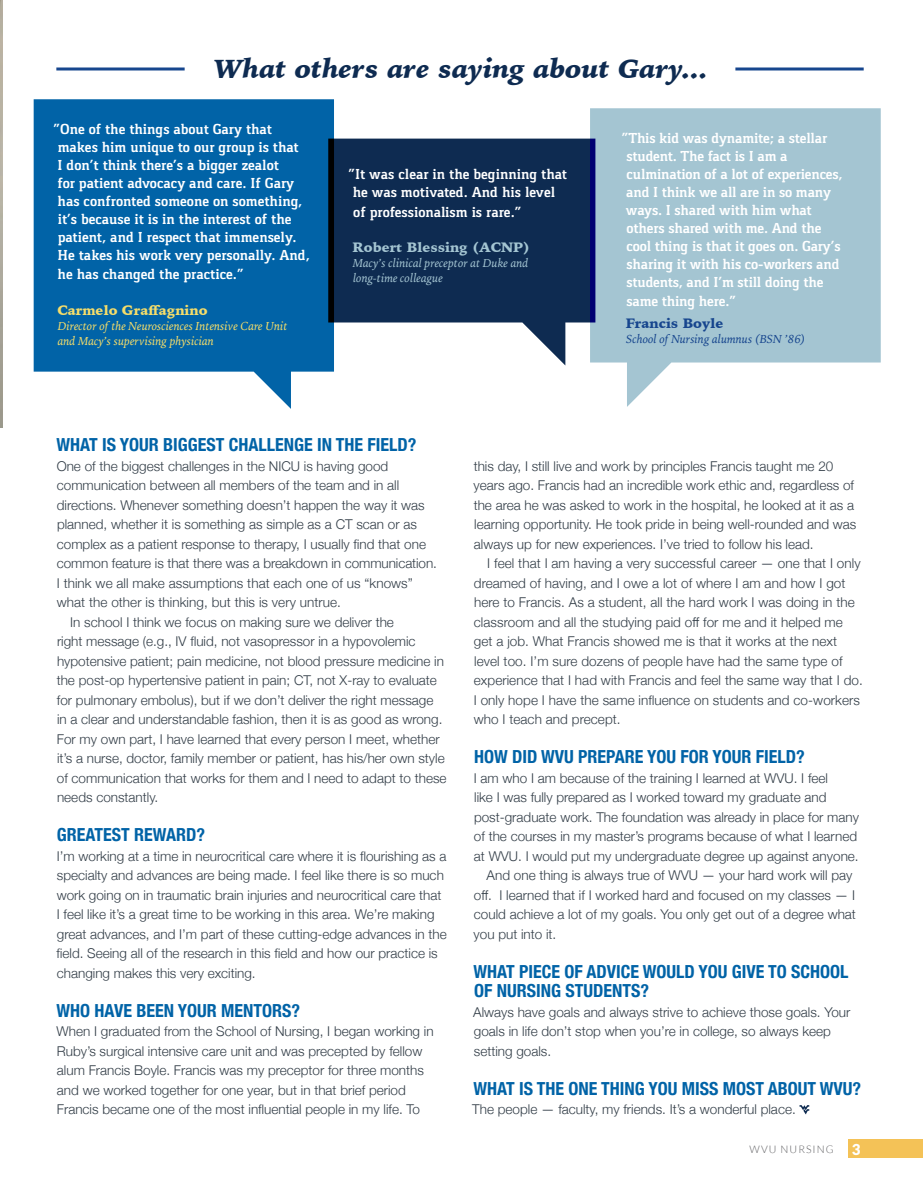
<style>
.page{position:relative;width:923px;height:1197px;background:#fff}
.page>*{position:absolute;margin:0;border:0;box-sizing:border-box;transform-origin:0 0}
.t1{font:italic 900 27px "Iowan Old Style";color:#0e2b51}
.t2{font:700 condensed 18px/19.5px "Helvetica Neue";color:#0163a7}
.t3{font:700 15px/18px "Gaspar";color:#fff}
.t4{font:300 13.5px/19.5px "Helvetica Neue";color:#323d47}
.t5{font:900 13.5px "Iowan Old Style";color:#a4c5d2}
.t6{font:900 13.5px "Iowan Old Style";color:#f5dd6a}
.t7{font:900 13.5px "Iowan Old Style";color:#17468e}
.t8{font:italic 12px/15px "Iowan Old Style";color:#f5dd6a}
.t9{font:italic 12px/15px "Iowan Old Style";color:#a4c5d2}
.t10{font:italic 12px "Iowan Old Style";color:#17468e}
.t11{font:300 10.5px "Lato";letter-spacing:.1em;color:#5f5f62}
.s1{font-weight:900;font-size:15px;color:#fff}
</style>
<div class="page">
<div style="left:848px;top:1139px;width:75px;height:19px;background:#f4c257"></div>
<svg style="left:34px;top:99px;width:300px;height:310px;background:#1e74b1"></svg>
<svg style="left:590px;top:108px;width:290px;height:299px;background:#b0cdd8"></svg>
<svg style="left:799px;top:1105px;width:10px;height:10px"></svg>
<svg style="left:328px;top:139px;width:267px;height:227px;fill:#0e2b51"></svg>
<hr style="left:56px;top:68px;width:129px;height:2px;background:#17468e">
<hr style="left:735px;top:68px;width:128px;height:2px;background:#17468e">
<svg style="left:0;top:0;width:3px;height:5px"></svg>
<h1 class="t1" style="left:213px;top:50px;width:496px">What others are saying about Gary...</h1>
<p class="t3" style="left:54px;top:120px;width:258px">“One of the things about Gary that makes him unique to our group is that<br>I don’t think there’s a bigger zealot<br>for patient advocacy and care. If Gary has confronted someone on something, it’s because it is in the interest of the patient, and I respect that immensely.<br>He takes his work very personally. And,</p>
<p class="t3" style="left:58px;top:265px;width:187px">he has changed the practice.”</p>
<p class="t6" style="left:57px;top:301px;width:151px">Carmelo Graffagnino</p>
<p class="t8" style="left:58px;top:318px;width:231px">Director of the Neurosciences Intensive Care Unit and Macy’s supervising physician</p>
<p class="t3" style="left:622px;top:129px;width:222px">“This kid was dynamite; a stellar student. The fact is I am a culmination of a lot of experiences, and I think we all are in so many ways. I shared with him what others shared with me. And the cool thing is that it goes on. Gary’s sharing it with his co-workers and students, and I’m still doing the</p>
<p class="t3" style="left:626px;top:292px;width:111px">same thing here.”</p>
<p class="t7" style="left:626px;top:314px;width:99px">Francis Boyle</p>
<p class="t10" style="left:626px;top:328px;width:181px">School of Nursing alumnus (BSN ’86)</p>
<p class="t3" style="left:348px;top:165px;width:220px">“It was clear in the beginning that he was motivated. And his level</p>
<p class="t3" style="left:353px;top:203px;width:170px">of professionalism is rare.”</p>
<p class="t5" style="left:352px;top:238px;width:179px">Robert Blessing (ACNP)</p>
<p class="t9" style="left:353px;top:255px;width:177px">Macy’s clinical preceptor at Duke and long-time colleague</p>
<h2 class="t2" style="left:56px;top:434px;width:361px">WHAT IS YOUR BIGGEST CHALLENGE IN THE FIELD?</h2>
<p class="t4" style="left:57px;top:455px;width:333px">One of the biggest challenges in the NICU is having good</p>
<p class="t4" style="left:57px;top:475px;width:344px">communication between all members of the team and in all</p>
<p class="t4" style="left:57px;top:494px;width:369px">directions. Whenever something doesn’t happen the way it was</p>
<p class="t4" style="left:57px;top:514px;width:361px">planned, whether it is something as simple as a CT scan or as</p>
<p class="t4" style="left:57px;top:533px;width:371px">complex as a patient response to therapy, I usually find that one</p>
<p class="t4" style="left:57px;top:553px;width:381px">common feature is that there was a breakdown in communication.</p>
<p class="t4" style="left:57px;top:572px;width:357px">I think we all make assumptions that each one of us “knows”</p>
<p class="t4" style="left:57px;top:592px;width:286px">what the other is thinking, but this is very untrue.</p>
<p class="t4" style="left:70px;top:611px;width:325px">In school I think we focus on making sure we deliver the</p>
<p class="t4" style="left:57px;top:631px;width:360px">right message (e.g., IV fluid, not vasopressor in a hypovolemic</p>
<p class="t4" style="left:57px;top:650px;width:388px">hypotensive patient; pain medicine, not blood pressure medicine in</p>
<p class="t4" style="left:57px;top:670px;width:382px">the post-op hypertensive patient in pain; CT, not X-ray to evaluate</p>
<p class="t4" style="left:57px;top:689px;width:378px">for pulmonary embolus), but if we don’t deliver the right message</p>
<p class="t4" style="left:57px;top:709px;width:387px">in a clear and understandable fashion, then it is as good as wrong.</p>
<p class="t4" style="left:57px;top:728px;width:384px">For my own part, I have learned that every person I meet, whether</p>
<p class="t4" style="left:57px;top:748px;width:389px">it’s a nurse, doctor, family member or patient, has his/her own style</p>
<p class="t4" style="left:57px;top:767px;width:391px">of communication that works for them and I need to adapt to these</p>
<p class="t4" style="left:57px;top:787px;width:103px">needs constantly.</p>
<h2 class="t2" style="left:57px;top:824px;width:150px">GREATEST REWARD?</h2>
<p class="t4" style="left:57px;top:845px;width:392px">I’m working at a time in neurocritical care where it is flourishing as a specialty and advances are being made. I feel like there is so much work going on in traumatic brain injuries and neurocritical care that I feel like it’s a great time to be working in this area. We’re making great advances, and I’m part of these cutting-edge advances in the field. Seeing all of the research in this field and how our practice is changing makes this very exciting.</p>
<h2 class="t2" style="left:56px;top:999px;width:245px">WHO HAVE BEEN YOUR MENTORS?</h2>
<p class="t4" style="left:57px;top:1021px;width:378px">When I graduated from the School of Nursing, I began working in Ruby’s surgical intensive care unit and was precepted by fellow alum Francis Boyle. Francis was my preceptor for three months and we worked together for one year, but in that brief period Francis became one of the most influential people in my life. To</p>
<p class="t4" style="left:473px;top:455px;width:384px">this day, I still live and work by principles Francis taught me 20 years ago. Francis had an incredible work ethic and, regardless of the area he was asked to work in the hospital, he looked at it as a learning opportunity. He took pride in being well-rounded and was always up for new experiences. I’ve tried to follow his lead.</p>
<p class="t4" style="left:474px;top:553px;width:390px;text-indent:14px">I feel that I am having a very successful career — one that I only dreamed of having, and I owe a lot of where I am and how I got here to Francis. As a student, all the hard work I was doing in the classroom and all the studying paid off for me and it helped me get a job. What Francis showed me is that it works at the next level too. I’m sure dozens of people have had the same type of experience that I had with Francis and feel the same way that I do.<br>I only hope I have the same influence on students and co-workers who I teach and precept.</p>
<h2 class="t2" style="left:474px;top:746px;width:332px">HOW DID WVU PREPARE YOU FOR YOUR FIELD?</h2>
<p class="t4" style="left:474px;top:767px;width:356px">I am who I am because of the training I learned at WVU. I feel</p>
<p class="t4" style="left:474px;top:787px;width:354px">like I was fully prepared as I worked toward my graduate and</p>
<p class="t4" style="left:474px;top:806px;width:386px">post-graduate work. The foundation was already in place for many</p>
<p class="t4" style="left:474px;top:826px;width:385px">of the courses in my master’s programs because of what I learned</p>
<p class="t4" style="left:474px;top:845px;width:386px">at WVU. I would put my undergraduate degree up against anyone.</p>
<p class="t4" style="left:486px;top:865px;width:367px">And one thing is always true of WVU — your hard work will pay</p>
<p class="t4" style="left:474px;top:884px;width:383px">off. I learned that if I worked hard and focused on my classes — I</p>
<p class="t4" style="left:474px;top:904px;width:383px">could achieve a lot of my goals. You only get out of a degree what</p>
<p class="t4" style="left:473px;top:923px;width:84px">you put into it.</p>
<h2 class="t2" style="left:473px;top:960px;width:376px">WHAT PIECE OF ADVICE WOULD YOU GIVE TO SCHOOL<br>OF NURSING STUDENTS?</h2>
<p class="t4" style="left:473px;top:1001px;width:379px">Always have goals and always strive to achieve those goals. Your goals in life don’t stop when you’re in college, so always keep setting goals.</p>
<h2 class="t2" style="left:473px;top:1077px;width:389px">WHAT IS THE ONE THING YOU MISS MOST ABOUT WVU?</h2>
<p class="t4" style="left:472px;top:1099px;width:325px">The people — faculty, my friends. It’s a wonderful place.</p>
<p class="t11" style="left:749px;top:1144px;width:112px">WVU NURSING <span class="s1">3</span></p>
</div>
